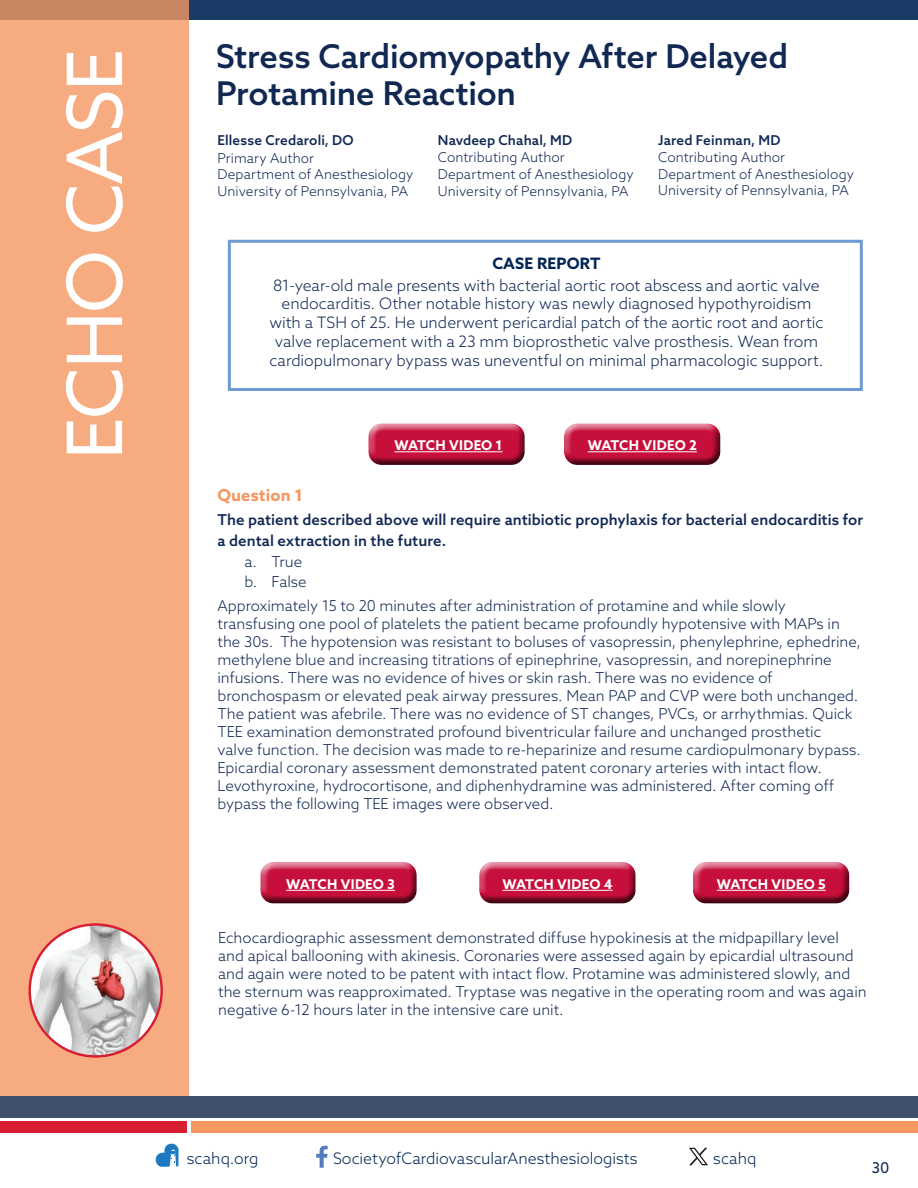
<style>
.page{position:relative;width:918px;height:1188px;background:#fff}
.page>*{position:absolute;margin:0;border:0;box-sizing:border-box;transform-origin:0 0}
.t1{font:76.5px "Azo Sans";letter-spacing:-.02em;color:#fff}
.Body_text_no_indent{font:500 32.7px/37.5px "Azo Sans";letter-spacing:-.005em;color:#112853}
.Body_text_no_indent-2{font:700 16.5px "Azo Sans";letter-spacing:.005em;color:#f59761}
.Body_text_no_indent-3{font:300 15.9px "Azo Sans";color:#002554}
.Body_text_no_indent-4{font:300 15.75px/18.8px "Azo Sans";color:#112853;text-align:center}
.Body_text_no_indent-5{font:700 15.75px "Azo Sans";letter-spacing:.01em;color:#002554}
.Body_text_no_indent-6{font:300 15px/18px "Azo Sans";color:#112853}
.Body_text_no_indent-7{font:500 15px "Azo Sans";letter-spacing:.005em;color:#112853}
.t2{font:15px "Azo Sans";color:#112853}
.Body_text_no_indent-8{font:300 13.65px/16.4px "Azo Sans";letter-spacing:.005em;color:#112853}
.Body_text_no_indent-9{font:500 13.65px "Azo Sans";letter-spacing:.01em;color:#112853}
.Body_text_no_indent-10{font:700 13.5px "Azo Sans";letter-spacing:.015em;color:#fff}
</style>
<div class="page">
<div style="left:0;top:0;width:918px;height:19px;background:#1a3b65"></div>
<div style="left:0;top:0;width:189px;height:1098px;background:#f7ab80"></div>
<img style="left:30px;top:924px;width:132px;height:132px;border-radius:66px">
<div style="left:367px;top:421px;width:159px;height:36px;background:#fff;opacity:.75"></div>
<div style="left:367px;top:426px;width:159px;height:40px;background:#231f20;opacity:.75"></div>
<hr style="left:394px;top:451px;width:109px;height:1px;background:#fff">
<div style="left:564px;top:421px;width:157px;height:37px;background:#fff;opacity:.75"></div>
<div style="left:564px;top:426px;width:157px;height:40px;background:#231f20;opacity:.75"></div>
<hr style="left:588px;top:451px;width:109px;height:1px;background:#fff">
<div style="left:228px;top:240px;width:635px;height:151px;background:#fff;border:3px solid #6e9bd1"></div>
<div style="left:0;top:1096px;width:918px;height:22px;background:#404f6a"></div>
<div style="left:0;top:1121px;width:186px;height:11px;background:#da1e32"></div>
<div style="left:191px;top:1121px;width:727px;height:11px;background:#f59761"></div>
<svg style="left:316px;top:1146px;width:12px;height:22px"></svg>
<svg style="left:156px;top:1144px;width:23px;height:23px"></svg>
<svg style="left:689px;top:1148px;width:19px;height:17px"></svg>
<div style="left:259px;top:859px;width:159px;height:37px;background:#fff;opacity:.75"></div>
<div style="left:259px;top:865px;width:159px;height:39px;background:#231f20;opacity:.75"></div>
<hr style="left:286px;top:890px;width:109px;height:1px;background:#fff">
<div style="left:479px;top:859px;width:157px;height:37px;background:#fff;opacity:.75"></div>
<div style="left:479px;top:865px;width:157px;height:39px;background:#231f20;opacity:.75"></div>
<hr style="left:503px;top:890px;width:110px;height:1px;background:#fff">
<div style="left:692px;top:859px;width:158px;height:37px;background:#fff;opacity:.75"></div>
<div style="left:692px;top:865px;width:158px;height:39px;background:#231f20;opacity:.75"></div>
<hr style="left:717px;top:890px;width:109px;height:1px;background:#fff">
<p class="t1" style="left:45px;top:460px;width:412px;rotate:-90deg">ECHO CASE</p>
<p class="Body_text_no_indent" style="left:216px;top:37px;width:574px">Stress Cardiomyopathy After Delayed<br>Protamine Reaction</p>
<p class="Body_text_no_indent-2" style="left:218px;top:484px;width:87px">Question 1</p>
<p class="Body_text_no_indent-7" style="left:218px;top:510px;width:647px">The patient described above will require antibiotic prophylaxis for bacterial endocarditis for</p>
<p class="Body_text_no_indent-7" style="left:218px;top:531px;width:230px">a dental extraction in the future.</p>
<p class="Body_text_no_indent-6" style="left:244px;top:553px;width:59px">a. True</p>
<p class="Body_text_no_indent-6" style="left:244px;top:572px;width:64px">b. False</p>
<p class="Body_text_no_indent-6" style="left:218px;top:596px;width:645px">Approximately 15 to 20 minutes after administration of protamine and while slowly transfusing one pool of platelets the patient became profoundly hypotensive with MAPs in the 30s. The hypotension was resistant to boluses of vasopressin, phenylephrine, ephedrine, methylene blue and increasing titrations of epinephrine, vasopressin, and norepinephrine infusions. There was no evidence of hives or skin rash. There was no evidence of bronchospasm or elevated peak airway pressures. Mean PAP and CVP were both unchanged.<br>The patient was afebrile. There was no evidence of ST changes, PVCs, or arrhythmias. Quick TEE examination demonstrated profound biventricular failure and unchanged prosthetic valve function. The decision was made to re-heparinize and resume cardiopulmonary bypass.<br>Epicardial coronary assessment demonstrated patent coronary arteries with intact flow.<br>Levothyroxine, hydrocortisone, and diphenhydramine was administered. After coming off bypass the following TEE images were observed.</p>
<p class="Body_text_no_indent-9" style="left:438px;top:131px;width:136px">Navdeep Chahal, MD</p>
<p class="Body_text_no_indent-8" style="left:438px;top:149px;width:197px">Contributing Author<br>Department of Anesthesiology<br>University of Pennsylvania, PA</p>
<p class="Body_text_no_indent-9" style="left:658px;top:131px;width:124px">Jared Feinman, MD</p>
<p class="Body_text_no_indent-8" style="left:658px;top:149px;width:197px">Contributing Author<br>Department of Anesthesiology<br>University of Pennsylvania, PA</p>
<p class="Body_text_no_indent-9" style="left:218px;top:131px;width:138px">Ellesse Credaroli, DO</p>
<p class="Body_text_no_indent-8" style="left:218px;top:150px;width:197px">Primary Author<br>Department of Anesthesiology<br>University of Pennsylvania, PA</p>
<p class="Body_text_no_indent-5" style="left:492px;top:253px;width:110px">CASE REPORT</p>
<p class="Body_text_no_indent-4" style="left:269px;top:276px;width:556px">81-year-old male presents with bacterial aortic root abscess and aortic valve endocarditis. Other notable history was newly diagnosed hypothyroidism with a TSH of 25. He underwent pericardial patch of the aortic root and aortic valve replacement with a 23 mm bioprosthetic valve prosthesis. Wean from cardiopulmonary bypass was uneventful on minimal pharmacologic support.</p>
<p class="Body_text_no_indent-10" style="left:394px;top:436px;width:110px">WATCH VIDEO 1</p>
<p class="Body_text_no_indent-10" style="left:588px;top:436px;width:111px">WATCH VIDEO 2</p>
<p class="Body_text_no_indent-10" style="left:286px;top:875px;width:110px">WATCH VIDEO 3</p>
<p class="Body_text_no_indent-10" style="left:503px;top:875px;width:112px">WATCH VIDEO 4</p>
<p class="Body_text_no_indent-10" style="left:717px;top:875px;width:110px">WATCH VIDEO 5</p>
<p class="Body_text_no_indent-6" style="left:218px;top:928px;width:650px">Echocardiographic assessment demonstrated diffuse hypokinesis at the midpapillary level and apical ballooning with akinesis. Coronaries were assessed again by epicardial ultrasound and again were noted to be patent with intact flow. Protamine was administered slowly, and the sternum was reapproximated. Tryptase was negative in the operating room and was again negative 6-12 hours later in the intensive care unit.</p>
<p class="Body_text_no_indent-3" style="left:187px;top:1148px;width:73px">scahq.org</p>
<p class="Body_text_no_indent-3" style="left:333px;top:1148px;width:306px">SocietyofCardiovascularAnesthesiologists</p>
<p class="Body_text_no_indent-3" style="left:713px;top:1148px;width:45px">scahq</p>
<p class="t2" style="left:872px;top:1157px;width:19px">30</p>
</div>
